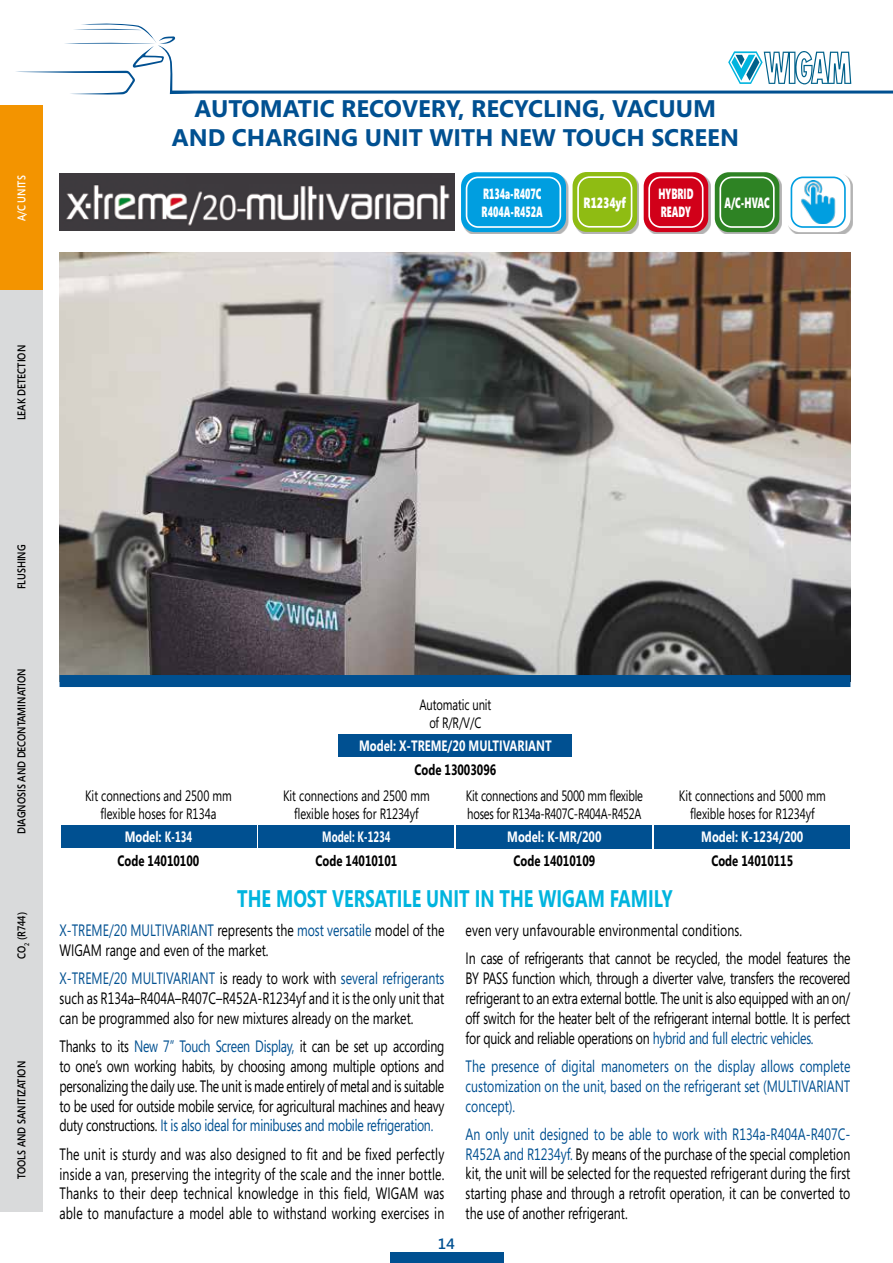
<style>
.page{position:relative;width:893px;height:1263px;background:#fff}
.page>*{position:absolute;margin:0;border:0;box-sizing:border-box;transform-origin:0 0}
.t1{font:700 24px/28.8px "Segoe";color:#005091;text-align:center}
.t2{font:700 24px "Segoe";color:#00b4de;scale:.75 1}
.t3{font:16.5px/19.8px "Segoe";color:#000;text-align:justify;scale:.75 1}
.t4{font:16.5px/19.8px "Segoe";color:#005091;text-align:justify;scale:.75 1}
.t5{font:16.5px/28.3px "Segoe";letter-spacing:-.02em;color:#000;scale:.75 1}
.t6{font:15px/18px "Segoe";color:#000;text-align:center;scale:.75 1}
.t7{font:700 15px "Segoe";color:#fff;scale:.75 1}
.t8{font:15px/18px "Segoe";letter-spacing:-.02em;color:#000;scale:.75 1}
.t9{font:700 15px "Segoe";color:#000;scale:.75 1}
.t10{font:700 15px "Segoe";color:#fff;scale:.66 1}
.t11{font:600 15px "Segoe";color:#005091}
.t12{font:900 14.85px/17.9px "Segoe";color:#fff;scale:.6 1}
.t13{font:900 14.85px "Segoe";color:#fff;scale:.7 1}
.t14{font:600 11.25px "Segoe";color:#000;scale:.85 1}
.t15{font:600 11.25px "Segoe";color:#fff;scale:.85 1}
.s1{color:#005091}
</style>
<div class="page">
<hr style="left:171px;top:91px;width:722px;height:3px;background:#005091">
<svg style="left:728px;top:51px;width:123px;height:34px"></svg>
<svg style="left:16px;top:23px;width:178px;height:72px"></svg>
<div style="left:390px;top:1252px;width:113px;height:11px;background:#005091"></div>
<img style="left:60px;top:252px;width:790px;height:423px">
<div style="left:60px;top:675px;width:790px;height:12px;background:#005091"></div>
<div style="left:338px;top:734px;width:234px;height:23px;background:#005091"></div>
<div style="left:463px;top:174px;width:105px;height:60px;background:#000;opacity:.3"></div>
<div style="left:461px;top:172px;width:105px;height:60px;background:#009ee0;border-radius:14px"></div>
<div style="left:466px;top:177px;width:95px;height:51px;border:2px solid #fff;border-radius:12px"></div>
<div style="left:646px;top:174px;width:64px;height:60px;background:#000;opacity:.3"></div>
<div style="left:644px;top:172px;width:64px;height:60px;background:#d10019;border-radius:14px"></div>
<div style="left:648px;top:177px;width:55px;height:51px;border:2px solid #fff;border-radius:12px"></div>
<div style="left:717px;top:174px;width:64px;height:60px;background:#000;opacity:.3"></div>
<div style="left:715px;top:172px;width:64px;height:60px;background:#2e8324;border-radius:14px"></div>
<div style="left:719px;top:177px;width:56px;height:51px;border:2px solid #fff;border-radius:12px"></div>
<div style="left:575px;top:174px;width:64px;height:60px;background:#000;opacity:.3"></div>
<div style="left:573px;top:172px;width:64px;height:60px;background:#8fbc13;border-radius:14px"></div>
<div style="left:577px;top:176px;width:55px;height:52px;border:2px solid #fff;border-radius:12px"></div>
<div style="left:788px;top:174px;width:65px;height:60px;background:#000;opacity:.3"></div>
<div style="left:786px;top:172px;width:64px;height:60px;background:#fff;border-radius:14px"></div>
<div style="left:791px;top:177px;width:55px;height:51px;border:2px solid #009ee0;border-radius:12px"></div>
<img style="left:796px;top:180px;width:44px;height:44px">
<img style="left:60px;top:174px;width:394px;height:56px">
<div style="left:61px;top:825px;width:195px;height:23px;background:#005091"></div>
<div style="left:259px;top:825px;width:195px;height:23px;background:#005091"></div>
<div style="left:457px;top:825px;width:195px;height:23px;background:#005091"></div>
<div style="left:654px;top:825px;width:196px;height:23px;background:#005091"></div>
<div style="left:0;top:105px;width:43px;height:186px;background:#f39400"></div>
<div style="left:0;top:291px;width:43px;height:184px;background:#d9dadb"></div>
<div style="left:0;top:475px;width:43px;height:184px;background:#d9dadb"></div>
<div style="left:0;top:659px;width:43px;height:184px;background:#d9dadb"></div>
<div style="left:0;top:843px;width:43px;height:185px;background:#d9dadb"></div>
<div style="left:0;top:1028px;width:43px;height:184px;background:#d9dadb"></div>
<p class="t15" style="left:14px;top:221px;width:56px;rotate:-90deg">A/C UNITS</p>
<p class="t14" style="left:14px;top:420px;width:90px;rotate:-90deg">LEAK DETECTION</p>
<h1 class="t1" style="left:172px;top:93px;width:569px">AUTOMATIC RECOVERY, RECYCLING, VACUUM<br>AND CHARGING UNIT WITH NEW TOUCH SCREEN</h1>
<p class="t12" style="left:482px;top:184px;width:103px">R134a-R407C<br>R404A-R452A</p>
<p class="t12" style="left:658px;top:184px;width:60px">HYBRID<br>READY</p>
<p class="t13" style="left:584px;top:192px;width:62px">R1234yf</p>
<p class="t12" style="left:724px;top:193px;width:77px">A/C-HVAC</p>
<p class="t14" style="left:14px;top:589px;width:54px;rotate:-90deg">FLUSHING</p>
<p class="t14" style="left:14px;top:834px;width:197px;rotate:-90deg">DIAGNOSIS AND DECONTAMINATION</p>
<p class="t14" style="left:14px;top:959px;width:57px;rotate:-90deg">CO<sub>2</sub> (R744)</p>
<p class="t14" style="left:14px;top:1179px;width:140px;rotate:-90deg">TOOLS AND SANITIZATION</p>
<p class="t6" style="left:85px;top:786px;width:197px">Kit connections and 2500 mm flexible hoses for R134a</p>
<p class="t7" style="left:125px;top:826px;width:92px">Model: K-134</p>
<p class="t9" style="left:118px;top:850px;width:111px">Code 14010100</p>
<p class="t6" style="left:419px;top:695px;width:97px">Automatic unit of R/R/V/C</p>
<p class="t7" style="left:359px;top:735px;width:258px">Model: X-TREME/20 MULTIVARIANT</p>
<p class="t9" style="left:414px;top:759px;width:111px">Code 13003096</p>
<p class="t6" style="left:283px;top:786px;width:197px">Kit connections and 2500 mm flexible hoses for R1234yf</p>
<p class="t10" style="left:322px;top:826px;width:105px">Model: K-1234</p>
<p class="t9" style="left:316px;top:850px;width:111px">Code 14010101</p>
<p class="t8" style="left:466px;top:786px;width:238px">Kit connections and 5000 mm flexible hoses for R134a-R407C-R404A-R452A</p>
<p class="t7" style="left:507px;top:826px;width:127px">Model: K-MR/200</p>
<p class="t9" style="left:513px;top:850px;width:111px">Code 14010109</p>
<p class="t6" style="left:679px;top:786px;width:197px">Kit connections and 5000 mm flexible hoses for R1234yf</p>
<p class="t7" style="left:701px;top:826px;width:138px">Model: K-1234/200</p>
<p class="t9" style="left:711px;top:850px;width:111px">Code 14010115</p>
<h1 class="t2" style="left:237px;top:881px;width:582px">THE MOST VERSATILE UNIT IN THE WIGAM FAMILY</h1>
<p class="t3" style="left:60px;top:920px;width:515px"><span class="s1">X-TREME/20 MULTIVARIANT</span> represents the <span class="s1">most versatile</span> model of the<br>WIGAM range and even of the market.</p>
<p class="t3" style="left:60px;top:968px;width:515px"><span class="s1">X-TREME/20 MULTIVARIANT</span> is ready to work with <span class="s1">several refrigerants </span>such as R134a–R404A–R407C–R452A-R1234yf and it is the only unit that can be programmed also for new mixtures already on the market.</p>
<p class="t3" style="left:60px;top:1036px;width:515px">Thanks to its <span class="s1">New 7” Touch Screen Display,</span> it can be set up according to one’s own working habits, by choosing among multiple options and personalizing the daily use. The unit is made entirely of metal and is suitable to be used for outside mobile service, for agricultural machines and heavy duty constructions. <span class="s1">It is also ideal for minibuses and mobile refrigeration.</span></p>
<p class="t3" style="left:60px;top:1143px;width:515px">The unit is sturdy and was also designed to fit and be fixed perfectly inside a van, preserving the integrity of the scale and the inner bottle.<br>Thanks to their deep technical knowledge in this field, WIGAM was able to manufacture a model able to withstand working exercises in</p>
<p class="t11" style="left:438px;top:1233px;width:19px">14</p>
<p class="t5" style="left:466px;top:916px;width:515px">even very unfavourable environmental conditions.<br>In case of refrigerants that cannot be recycled, the model features the</p>
<p class="t3" style="left:466px;top:968px;width:515px">BY PASS function which, through a diverter valve, transfers the recovered refrigerant to an extra external bottle. The unit is also equipped with an on/ off switch for the heater belt of the refrigerant internal bottle. It is perfect for quick and reliable operations on <span class="s1">hybrid and full electric vehicles.</span></p>
<p class="t4" style="left:466px;top:1056px;width:515px">The presence of digital manometers on the display allows complete customization on the unit, based on the refrigerant set (MULTIVARIANT concept).</p>
<p class="t3" style="left:466px;top:1124px;width:515px"><span class="s1">An only unit designed to be able to work with R134a-R404A-R407C-R452A and R1234yf.</span> By means of the purchase of the special completion kit, the unit will be selected for the requested refrigerant during the first starting phase and through a retrofit operation, it can be converted to the use of another refrigerant.</p>
</div>
